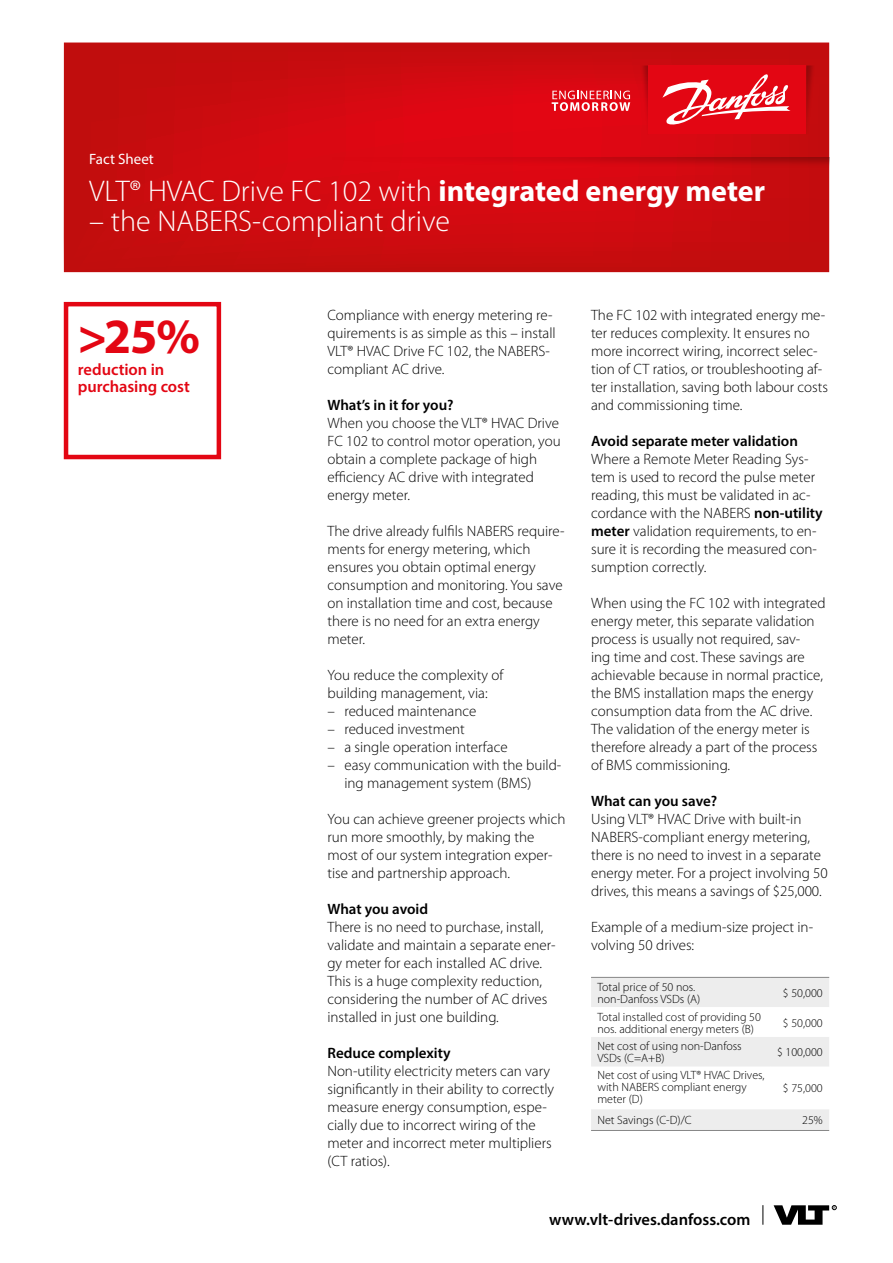
<style>
.page{position:relative;width:893px;height:1263px;background:#fff}
.page>*{position:absolute;margin:0;border:0;box-sizing:border-box;transform-origin:0 0}
.t1{font:700 49.5px "Myriad Pro";color:#e30613}
.t2{font:300 30px "Myriad Pro";color:#fff}
.t3{font:600 16.5px "Myriad Pro";color:#000}
.t4{font:600 16.5px/16.5px "Myriad Pro";letter-spacing:-.005em;color:#e30613}
.t5{font:300 15px/18px "Myriad Pro";color:#000}
.t6{font:600 15px "Myriad Pro";color:#000}
.t7{font:15px "Myriad Pro";color:#fff}
.t8{font:300 12px/12px "Myriad Pro";color:#000}
.s1{font-weight:700}
.s2{font-weight:600}
</style>
<div class="page">
<svg style="left:64px;top:43px;width:765px;height:229px;background:#cd0a0f"></svg>
<svg style="left:806px;top:66px;width:13px;height:68px"></svg>
<svg style="left:636px;top:66px;width:12px;height:68px"></svg>
<div style="left:648px;top:66px;width:158px;height:68px;background:#e30613"></div>
<svg style="left:552px;top:91px;width:78px;height:20px;background:#eb5d65"></svg>
<svg style="left:662px;top:74px;width:128px;height:51px"></svg>
<svg style="left:332px;top:157px;width:497px;height:13px;background:#ce0710"></svg>
<div style="left:64px;top:302px;width:157px;height:157px;border:4px solid #e30613"></div>
<svg style="left:591px;top:978px;width:238px;height:152px"></svg>
<hr style="left:591px;top:977px;width:180px;height:1px;background:#878787">
<hr style="left:771px;top:977px;width:58px;height:1px;background:#878787">
<hr style="left:591px;top:1130px;width:180px;height:1px;background:#878787">
<hr style="left:771px;top:1130px;width:58px;height:1px;background:#878787">
<svg style="left:774px;top:1205px;width:62px;height:20px"></svg>
<svg style="left:762px;top:1205px;width:1px;height:20px"></svg>
<p class="t7" style="left:89px;top:150px;width:66px">Fact Sheet</p>
<h2 class="t2" style="left:89px;top:175px;width:677px">VLT® HVAC Drive FC 102 with <span class="s1">integrated energy meter</span></h2>
<h2 class="t2" style="left:89px;top:205px;width:362px">– the NABERS-compliant drive</h2>
<h1 class="t1" style="left:78px;top:304px;width:124px">&gt;25%</h1>
<p class="t4" style="left:78px;top:361px;width:114px">reduction in purchasing cost</p>
<p class="t5" style="left:327px;top:306px;width:230px">Compliance with energy metering re&shy;quirements is as simple as this – install<br>VLT® HVAC Drive FC 102, the NABERS&shy;compliant AC drive.</p>
<p class="t6" style="left:327px;top:395px;width:128px">What’s in it for you?</p>
<p class="t5" style="left:327px;top:414px;width:235px">When you choose the VLT® HVAC Drive<br>FC 102 to control motor operation, you obtain a complete package of high efficiency AC drive with integrated energy meter.</p>
<p class="t5" style="left:327px;top:522px;width:239px">The drive already fulfils NABERS require&shy;ments for energy metering, which ensures you obtain optimal energy consumption and monitoring. You save on installation time and cost, because there is no need for an extra energy meter.</p>
<p class="t5" style="left:327px;top:666px;width:177px">You reduce the complexity of building management, via:</p>
<p class="t5" style="left:327px;top:702px;width:151px">– reduced maintenance</p>
<p class="t5" style="left:327px;top:720px;width:139px">– reduced investment</p>
<p class="t5" style="left:327px;top:738px;width:182px">– a single operation interface</p>
<p class="t5" style="left:344px;top:756px;width:218px;text-indent:-17px">– easy communication with the build&shy;ing management system (BMS)</p>
<p class="t5" style="left:327px;top:810px;width:239px">You can achieve greener projects which run more smoothly, by making the most of our system integration exper&shy;tise and partnership approach.</p>
<p class="t6" style="left:327px;top:899px;width:102px">What you avoid</p>
<p class="t5" style="left:327px;top:918px;width:230px">There is no need to purchase, install, validate and maintain a separate ener&shy;gy meter for each installed AC drive.<br>This is a huge complexity reduction, considering the number of AC drives installed in just one building.</p>
<p class="t6" style="left:327px;top:1043px;width:125px">Reduce complexity</p>
<p class="t5" style="left:327px;top:1062px;width:228px">Non-utility electricity meters can vary significantly in their ability to correctly measure energy consumption, espe&shy;cially due to incorrect wiring of the meter and incorrect meter multipliers (CT ratios).</p>
<p class="t5" style="left:591px;top:306px;width:238px">The FC 102 with integrated energy me&shy;ter reduces complexity. It ensures no more incorrect wiring, incorrect selec&shy;tion of CT ratios, or troubleshooting af&shy;ter installation, saving both labour costs and commissioning time.</p>
<p class="t6" style="left:591px;top:431px;width:208px">Avoid separate meter validation</p>
<p class="t5" style="left:591px;top:450px;width:233px">Where a Remote Meter Reading Sys&shy;tem is used to record the pulse meter reading, this must be validated in ac&shy;cordance with the NABERS <span class="s2">non-utility meter</span> validation requirements, to en&shy;sure it is recording the measured con&shy;sumption correctly.</p>
<p class="t5" style="left:591px;top:594px;width:236px">When using the FC 102 with integrated energy meter, this separate validation process is usually not required, sav-<br>ing time and cost. These savings are achievable because in normal practice, the BMS installation maps the energy consumption data from the AC drive.<br>The validation of the energy meter is therefore already a part of the process of BMS commissioning.</p>
<p class="t6" style="left:591px;top:791px;width:128px">What can you save?</p>
<p class="t5" style="left:591px;top:810px;width:238px">Using VLT® HVAC Drive with built-in NABERS-compliant energy metering, there is no need to invest in a separate energy meter. For a project involving 50 drives, this means a savings of $25,000.</p>
<p class="t5" style="left:591px;top:918px;width:224px">Example of a medium-size project in&shy;volving 50 drives:</p>
<p class="t8" style="left:597px;top:981px;width:104px">Total price of 50 nos. non-Danfoss VSDs (A)</p>
<p class="t8" style="left:783px;top:987px;width:41px">$ 50,000</p>
<p class="t8" style="left:597px;top:1011px;width:165px">Total installed cost of providing 50 nos. additional energy meters (B)</p>
<p class="t8" style="left:783px;top:1017px;width:41px">$ 50,000</p>
<p class="t8" style="left:597px;top:1040px;width:146px">Net cost of using non-Danfoss<br>VSDs (C=A+B)</p>
<p class="t8" style="left:777px;top:1046px;width:47px">$ 100,000</p>
<p class="t8" style="left:597px;top:1069px;width:169px">Net cost of using VLT® HVAC Drives, with NABERS compliant energy meter (D)</p>
<p class="t8" style="left:783px;top:1083px;width:41px">$ 75,000</p>
<p class="t8" style="left:597px;top:1114px;width:96px">Net Savings (C-D)/C</p>
<p class="t8" style="left:802px;top:1114px;width:22px">25%</p>
<p class="t3" style="left:549px;top:1209px;width:203px">www.vlt-drives.danfoss.com</p>
</div>
